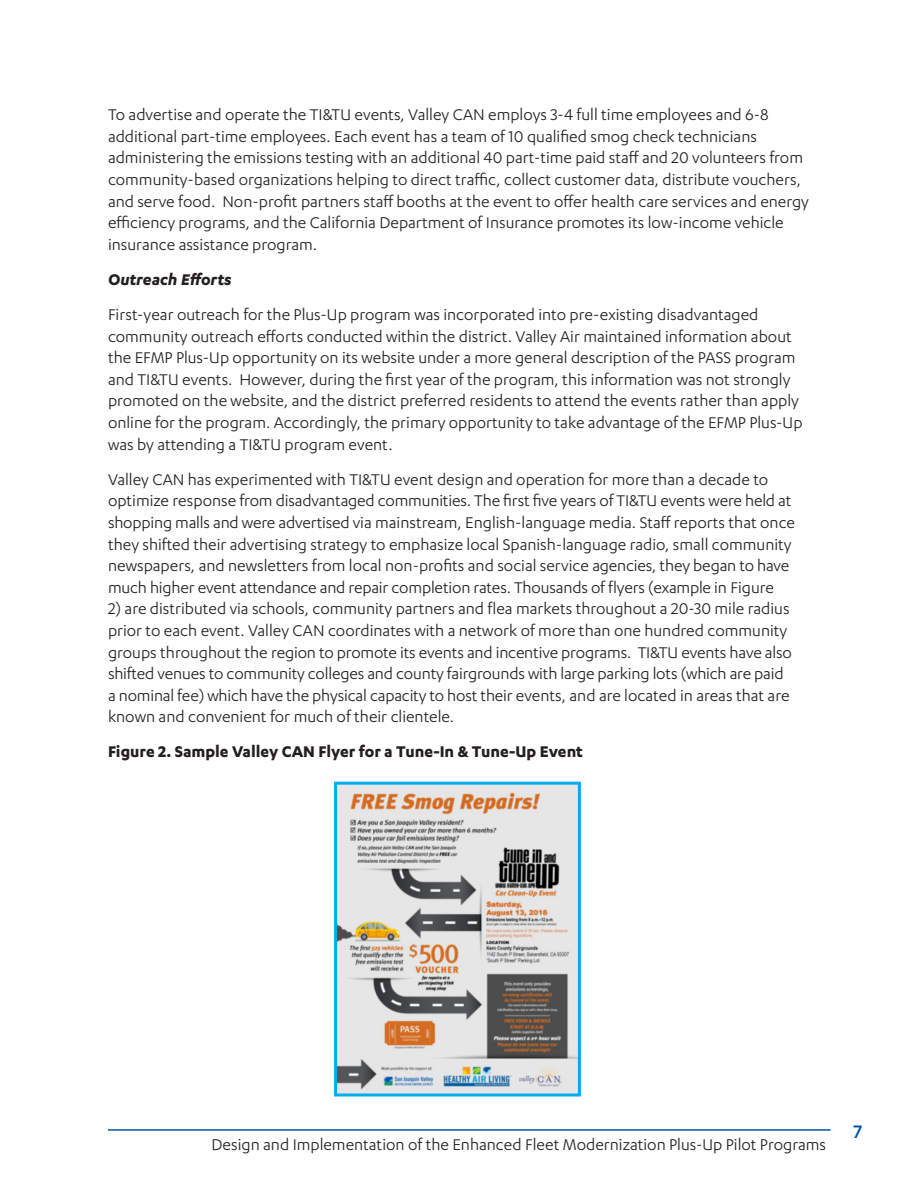
<style>
.page{position:relative;width:918px;height:1188px;background:#fff}
.page>*{position:absolute;margin:0;border:0;box-sizing:border-box;transform-origin:0 0}
.t1{font:500 21px "Karbon";color:#0154a6}
.Body{font:18px/21.6px "Karbon";color:#231f20}
.Figures{font:700 18px "Karbon";color:#231f20}
.Subheader{font:italic 700 18px "Karbon";color:#231f20}
</style>
<div class="page">
<hr style="left:108px;top:1129px;width:723px;height:2px;background:#0154a6">
<img style="left:338px;top:786px;width:239px;height:306px">
<div style="left:334px;top:782px;width:247px;height:314px;border:3px solid #00adf0"></div>
<p class="Body" style="left:108px;top:103px;width:702px">To advertise and operate the TI&amp;TU events, Valley CAN employs 3-4 full time employees and 6-8 additional part-time employees. Each event has a team of 10 qualified smog check technicians administering the emissions testing with an additional 40 part-time paid staff and 20 volunteers from community-based organizations helping to direct traffic, collect customer data, distribute vouchers, and serve food. Non-profit partners staff booths at the event to offer health care services and energy efficiency programs, and the California Department of Insurance promotes its low-income vehicle insurance assistance program.</p>
<p class="Subheader" style="left:108px;top:269px;width:125px">Outreach Efforts</p>
<p class="Body" style="left:108px;top:303px;width:696px">First-year outreach for the Plus-Up program was incorporated into pre-existing disadvantaged community outreach efforts conducted within the district. Valley Air maintained information about the EFMP Plus-Up opportunity on its website under a more general description of the PASS program and TI&amp;TU events. However, during the first year of the program, this information was not strongly promoted on the website, and the district preferred residents to attend the events rather than apply online for the program. Accordingly, the primary opportunity to take advantage of the EFMP Plus-Up was by attending a TI&amp;TU program event.</p>
<p class="Body" style="left:108px;top:468px;width:689px">Valley CAN has experimented with TI&amp;TU event design and operation for more than a decade to optimize response from disadvantaged communities. The first five years of TI&amp;TU events were held at shopping malls and were advertised via mainstream, English-language media. Staff reports that once they shifted their advertising strategy to emphasize local Spanish-language radio, small community newspapers, and newsletters from local non-profits and social service agencies, they began to have much higher event attendance and repair completion rates. Thousands of flyers (example in Figure</p>
<p class="Body" style="left:108px;top:598px;width:685px">2) are distributed via schools, community partners and flea markets throughout a 20-30 mile radius prior to each event. Valley CAN coordinates with a network of more than one hundred community groups throughout the region to promote its events and incentive programs. TI&amp;TU events have also shifted venues to community colleges and county fairgrounds with large parking lots (which are paid a nominal fee) which have the physical capacity to host their events, and are located in areas that are known and convenient for much of their clientele.</p>
<p class="Figures" style="left:108px;top:742px;width:477px">Figure 2. Sample Valley CAN Flyer for a Tune-In &amp; Tune-Up Event</p>
<p class="Body" style="left:211px;top:1133px;width:616px">Design and Implementation of the Enhanced Fleet Modernization Plus-Up Pilot Programs</p>
<p class="t1" style="left:854px;top:1120px;width:10px">7</p>
</div>
